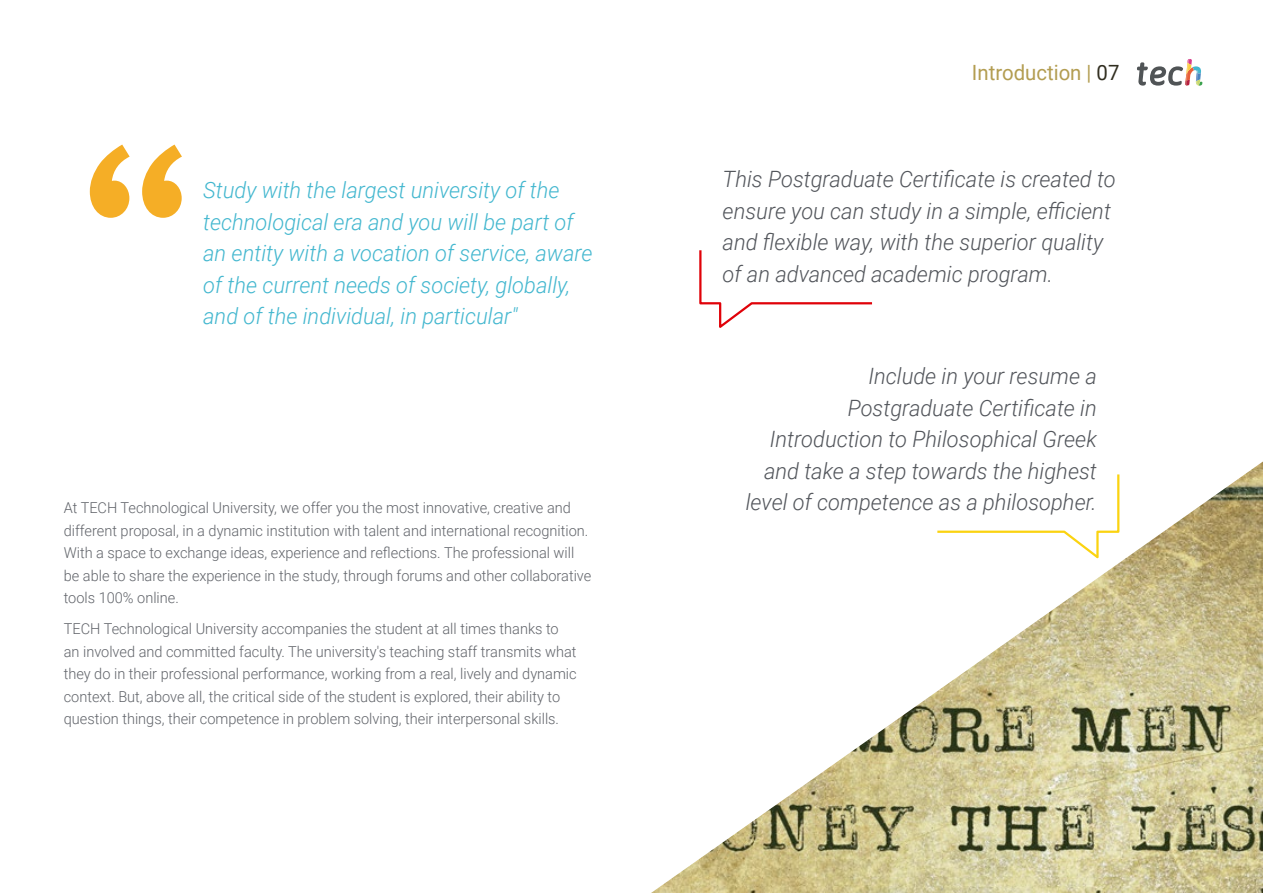
<style>
.page{position:relative;width:1263px;height:893px;background:#fff}
.page>*{position:absolute;margin:0;border:0;box-sizing:border-box;transform-origin:0 0}
.t1{font:italic 300 22.5px/31.5px "Roboto";color:#52555b;text-align:right}
.t2{font:italic 300 22.5px/31.5px "Roboto";color:#43b7cf}
.t3{font:21px "Roboto";color:#b39d51}
.t4{font:300 15px/22.5px "Roboto";color:#61646a}
.s1{color:#312e20}
</style>
<div class="page">
<img style="left:651px;top:461px;width:612px;height:432px">
<svg style="left:90px;top:145px;width:92px;height:73px"></svg>
<svg style="left:935px;top:472px;width:185px;height:90px"></svg>
<svg style="left:1137px;top:59px;width:65px;height:27px"></svg>
<svg style="left:699px;top:250px;width:174px;height:78px"></svg>
<h1 class="t2" style="left:203px;top:173px;width:391px">Study with the largest university of the technological era and you will be part of an entity with a vocation of service, aware of the current needs of society, globally, and of the individual, in particular"</h1>
<p class="t4" style="left:64px;top:496px;width:529px">At TECH Technological University, we offer you the most innovative, creative and different proposal, in a dynamic institution with talent and international recognition.<br>With a space to exchange ideas, experience and reflections. The professional will be able to share the experience in the study, through forums and other collaborative tools 100% online.</p>
<p class="t4" style="left:64px;top:617px;width:514px">TECH Technological University accompanies the student at all times thanks to an involved and committed faculty. The university's teaching staff transmits what they do in their professional performance, working from a real, lively and dynamic context. But, above all, the critical side of the student is explored, their ability to question things, their competence in problem solving, their interpersonal skills.</p>
<h2 class="t3" style="left:972px;top:57px;width:149px">Introduction | <span class="s1">07</span></h2>
<h1 class="t1" style="left:723px;top:163px;width:395px;text-align:left">This Postgraduate Certificate is created to ensure you can study in a simple, efficient and flexible way, with the superior quality of an advanced academic program.</h1>
<h1 class="t1" style="left:746px;top:360px;width:353px">Include in your resume a<br>Postgraduate Certificate in<br>Introduction to Philosophical Greek and take a step towards the highest level of competence as a philosopher.</h1>
</div>
